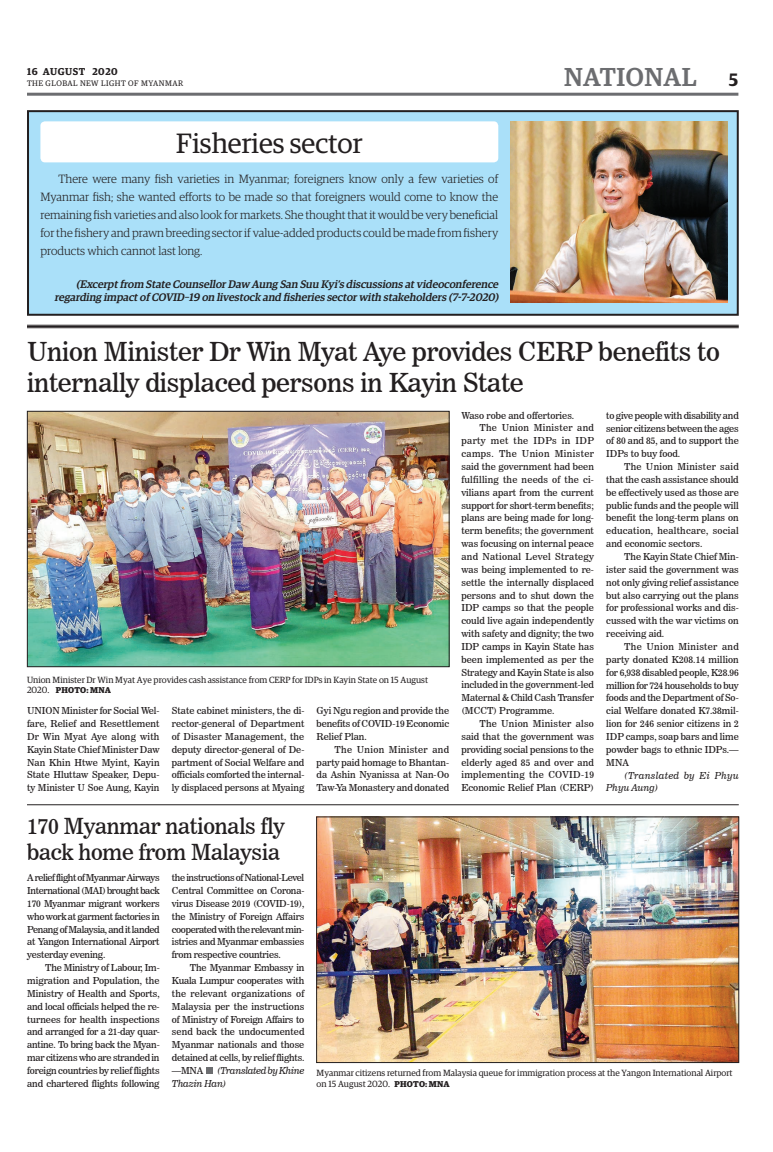
<style>
.page{position:relative;width:773px;height:1152px;background:#fff}
.page>*{position:absolute;margin:0;border:0;box-sizing:border-box;transform-origin:0 0}
.t1{font:28px "Guardian Egyp";color:#231f20}
.t2{font:26px/31.2px "News 706 BT Roman C";letter-spacing:-.01em;color:#231f20}
.t3{font:500 26px "Guardian Egyp";letter-spacing:.02em;color:#6c6d70}
.t4{font:22px/26.4px "News 706 BT Roman C";letter-spacing:-.01em;color:#231f20}
.t5{font:300 12px/18px "Guardian Egyp";color:#231f20;text-align:justify}
.t6{font:italic 500 11px/13.2px "Guardian Egyp";color:#231f20;text-align:right}
.t7{font:600 10px "Guardian Egyp";letter-spacing:.055em;color:#231f20}
.t8{font:9.5px/12.9px "News 706 BT Roman C";color:#231f20;text-align:justify}
.t9{font:9.5px "News 706 BT Roman C";letter-spacing:.025em;color:#231f20}
.t10{font:9.5px "News 706 BT Roman C";letter-spacing:.03em;color:#231f20}
.t11{font:9.5px "News 706 BT Roman C";letter-spacing:.035em;color:#231f20}
.t12{font:9.5px/12.9px "News 706 BT Italic C";letter-spacing:-.02em;color:#231f20}
.t13{font:9.5px/12.9px "News 706 BT Italic C";letter-spacing:.03em;color:#231f20}
.t14{font:9px/10.8px "Guardian Egyp";color:#231f20}
.t15{font:700 8.5px "Guardian Egyp";letter-spacing:.02em;color:#231f20}
.t16{font:8px "Guardian Egyp";letter-spacing:.06em;color:#231f20}
.s1{font-weight:600;font-size:18px;color:#231f20}
.s2{font-weight:400;font-size:9px}
.s3{font-weight:700;font-size:8.5px}
</style>
<div class="page">
<hr style="left:27px;top:93px;width:711px;height:3px;background:#6c6d70">
<div style="left:27px;top:110px;width:711px;height:206px;background:#aae0f9;border:2px solid #231f20"></div>
<div style="left:40px;top:121px;width:458px;height:41px;background:#fff;border-radius:4px"></div>
<hr style="left:27px;top:325px;width:711px;height:1px;background:#231f20">
<hr style="left:27px;top:326px;width:711px;height:1px;background:#231f20">
<hr style="left:27px;top:327px;width:711px;height:1px;background:#231f20">
<div style="left:206px;top:1068px;width:7px;height:6px;background:#6c6d70"></div>
<img style="left:318px;top:819px;width:418px;height:242px">
<div style="left:316px;top:817px;width:422px;height:246px;border:1px solid #231f20"></div>
<img style="left:29px;top:413px;width:418px;height:252px">
<div style="left:27px;top:411px;width:422px;height:256px;border:1px solid #231f20"></div>
<hr style="left:27px;top:805px;width:711px;height:1px;background:#231f20">
<img style="left:511px;top:121px;width:216px;height:182px">
<p class="t7" style="left:27px;top:64px;width:92px">16 AUGUST 2020</p>
<p class="t16" style="left:27px;top:78px;width:158px">THE GLOBAL NEW LIGHT OF MYANMAR</p>
<h1 class="t1" style="left:176px;top:124px;width:188px">Fisheries sector</h1>
<p class="t5" style="left:40px;top:169px;width:459px;text-indent:18px">There were many fish varieties in Myanmar; foreigners know only a few varieties of Myanmar fish; she wanted efforts to be made so that foreigners would come to know the remaining fish varieties and also look for markets. She thought that it would be very beneficial for the fishery and prawn breeding sector if value-added products could be made from fishery products which cannot last long.</p>
<p class="t6" style="left:54px;top:277px;width:448px">(Excerptfrom State CounsellorDaw Aung San Suu Kyi’s discussions atvideoconference regarding impactofCOVID–19 on livestock and fisheries sectorwith stakeholders (7-7-2020)</p>
<h2 class="t3" style="left:564px;top:59px;width:176px">NATIONAL <span class="s1">5</span></h2>
<h2 class="t2" style="left:27px;top:336px;width:694px">Union Minister Dr Win Myat Aye provides CERP benefits to internally displaced persons in Kayin State</h2>
<p class="t14" style="left:27px;top:674px;width:402px">Union Minister Dr Win Myat Aye provides cash assistance from CERP for IDPs in Kayin State on 15 August</p>
<p class="t15" style="left:27px;top:684px;width:85px"><span class="s2">2020.</span> PHOTO: MNA</p>
<p class="t8" style="left:27px;top:704px;width:134px">UNION Minister for Social Wel&shy;fare, Relief and Resettlement Dr Win Myat Aye along with Kayin State Chief Minister Daw Nan Khin Htwe Myint, Kayin State Hluttaw Speaker, Depu&shy;ty Minister U Soe Aung, Kayin</p>
<p class="t8" style="left:172px;top:704px;width:134px">State cabinet ministers, the di&shy;rector-general of Department of Disaster Management, the deputy director-general of De&shy;partment of Social Welfare and officials comforted the internal&shy;ly displaced persons at Myaing</p>
<p class="t8" style="left:316px;top:704px;width:134px">Gyi Ngu region and provide the benefits of COVID-19 Economic Relief Plan.</p>
<p class="t8" style="left:316px;top:743px;width:134px;text-indent:18px">The Union Minister and party paid homage to Bhantan&shy;da Ashin Nyanissa at Nan-Oo Taw-Ya Monastery and donated</p>
<h3 class="t4" style="left:27px;top:812px;width:259px">170 Myanmar nationals fly back home from Malaysia</h3>
<p class="t8" style="left:461px;top:409px;width:114px">Waso robe and offertories.</p>
<p class="t10" style="left:479px;top:422px;width:116px">The Union Minister and</p>
<p class="t11" style="left:461px;top:435px;width:134px">party met the IDPs in IDP</p>
<p class="t11" style="left:461px;top:448px;width:134px">camps. The Union Minister</p>
<p class="t8" style="left:461px;top:460px;width:134px">said the government had been</p>
<p class="t9" style="left:461px;top:474px;width:134px">fulfilling the needs of the ci-</p>
<p class="t8" style="left:461px;top:486px;width:134px">vilians apart from the current</p>
<p class="t8" style="left:461px;top:499px;width:134px">support for short-term benefits;</p>
<p class="t8" style="left:461px;top:511px;width:134px">plans are being made for long-</p>
<p class="t8" style="left:461px;top:524px;width:134px">term benefits; the government</p>
<p class="t8" style="left:461px;top:537px;width:134px">was focusing on internal peace</p>
<p class="t9" style="left:461px;top:551px;width:134px">and National Level Strategy</p>
<p class="t8" style="left:461px;top:563px;width:134px">was being implemented to re-</p>
<p class="t8" style="left:461px;top:576px;width:134px">settle the internally displaced</p>
<p class="t8" style="left:461px;top:589px;width:134px">persons and to shut down the</p>
<p class="t8" style="left:461px;top:601px;width:134px">IDP camps so that the people</p>
<p class="t8" style="left:461px;top:614px;width:134px">could live again independently</p>
<p class="t8" style="left:461px;top:627px;width:134px">with safety and dignity; the two</p>
<p class="t8" style="left:461px;top:640px;width:134px">IDP camps in Kayin State has</p>
<p class="t8" style="left:461px;top:653px;width:134px">been implemented as per the</p>
<p class="t8" style="left:461px;top:666px;width:134px">Strategy and Kayin State is also</p>
<p class="t8" style="left:461px;top:679px;width:134px">included in the government-led</p>
<p class="t8" style="left:461px;top:691px;width:134px">Maternal &amp; Child Cash Transfer</p>
<p class="t8" style="left:461px;top:704px;width:94px">(MCCT) Programme.</p>
<p class="t9" style="left:479px;top:718px;width:116px">The Union Minister also</p>
<p class="t8" style="left:461px;top:730px;width:134px">said that the government was</p>
<p class="t8" style="left:461px;top:743px;width:134px">providing social pensions to the</p>
<p class="t8" style="left:461px;top:756px;width:134px">elderly aged 85 and over and</p>
<p class="t10" style="left:461px;top:769px;width:134px">implementing the COVID-19</p>
<p class="t8" style="left:461px;top:781px;width:134px">Economic Relief Plan (CERP)</p>
<p class="t8" style="left:606px;top:409px;width:134px">to give people with disability and senior citizens between the ages of 80 and 85, and to support the IDPs to buy food.</p>
<p class="t8" style="left:606px;top:460px;width:134px;text-indent:18px">The Union Minister said that the cash assistance should be effectively used as those are public funds and the people will benefit the long-term plans on education, healthcare, social and economic sectors.</p>
<p class="t8" style="left:606px;top:550px;width:134px;text-indent:18px">The Kayin State Chief Min&shy;ister said the government was not only giving relief assistance but also carrying out the plans for professional works and dis&shy;cussed with the war victims on receiving aid.</p>
<p class="t8" style="left:606px;top:640px;width:134px;text-indent:18px">The Union Minister and party donated K208.14 million for 6,938 disabled people, K28.96 million for 724 households to buy foods and the Department of So&shy;cial Welfare donated K7.38mil&shy;lion for 246 senior citizens in 2<br>IDP camps, soap bars and lime powder bags to ethnic IDPs.— MNA</p>
<p class="t13" style="left:606px;top:769px;width:134px;text-indent:18px">(Translated by Ei Phyu<br>Phyu Aung)</p>
<p class="t8" style="left:27px;top:871px;width:134px">A relief flight of Myanmar Airways International (MAI) brought back 170 Myanmar migrant workers who work at garment factories in Penang of Malaysia, and it landed at Yangon International Airport yesterday evening.</p>
<p class="t8" style="left:27px;top:961px;width:134px;text-indent:18px">The Ministry of Labour, Im&shy;migration and Population, the Ministry of Health and Sports, and local officials helped the re&shy;turnees for health inspections and arranged for a 21-day quar&shy;antine. To bring back the Myan&shy;mar citizens who are stranded in foreign countries by relief flights and chartered flights following</p>
<p class="t8" style="left:172px;top:871px;width:134px">the instructions of National-Level Central Committee on Corona&shy;virus Disease 2019 (COVID-19), the Ministry of Foreign Affairs cooperated with the relevant min&shy;istries and Myanmar embassies from respective countries.</p>
<p class="t8" style="left:172px;top:961px;width:134px;text-indent:18px">The Myanmar Embassy in Kuala Lumpur cooperates with the relevant organizations of Malaysia per the instructions of Ministry of Foreign Affairs to send back the undocumented Myanmar nationals and those detained at cells, by relief flights. —MNA</p>
<p class="t12" style="left:172px;top:1064px;width:134px;text-indent:45px">(Translated by Khine<br>Thazin Han)</p>
<p class="t14" style="left:316px;top:1067px;width:417px">Myanmar citizens returned from Malaysia queue for immigration process at the Yangon International Airport on 15 August 2020. <span class="s3">PHOTO: MNA</span></p>
</div>
